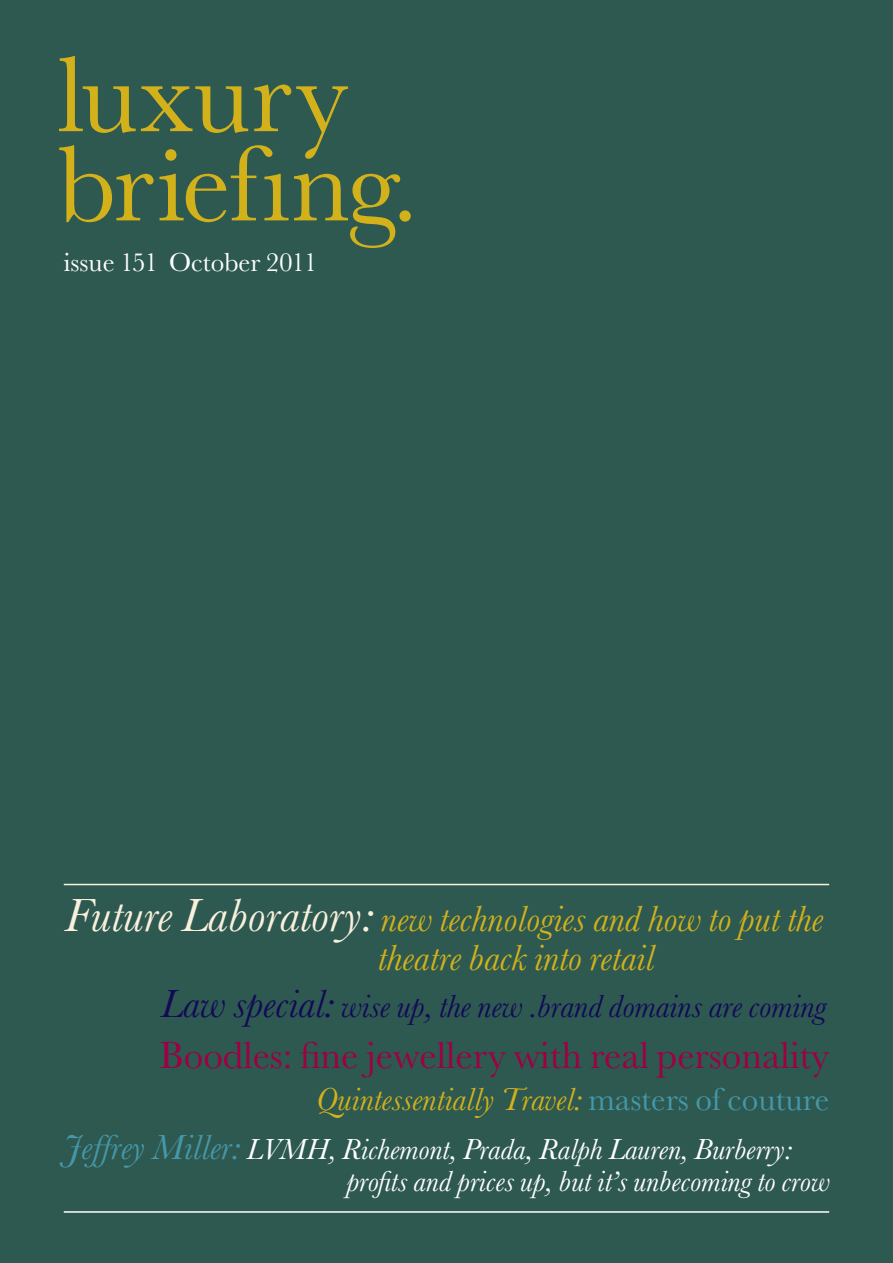
<style>
.page{position:relative;width:893px;height:1263px;background:#2d5951}
.page>*{position:absolute;margin:0;border:0;box-sizing:border-box;transform-origin:0 0}
.t1{font:39px "Baskerville M Rmn";color:#9e0044}
.t2{font:37.5px/39px "Baskerville M Itl";color:#d2b11b}
.t3{font:33px "Baskerville M Itl";color:#140858}
.t4{font:33px "Baskerville M Itl";color:#d2b11b}
.t5{font:30px/31.5px "Baskerville M Itl";color:#fff}
.t6{font:27px "Baskerville M Rmn";color:#fff}
.s1{font-size:48px;color:#f9f0dc}
.s2{font-size:40.5px}
.s3{font-family:"Baskerville M Rmn";color:#4697a8}
.s4{font-size:36px;color:#4697a8}
</style>
<div class="page">
<svg style="left:59px;top:56px;width:352px;height:192px"></svg>
<hr style="left:64px;top:884px;width:765px;height:1px;background:#f9f0dc">
<hr style="left:64px;top:1211px;width:765px;height:2px;background:#fff">
<p class="t6" style="left:64px;top:244px;width:255px">issue 151 October 2011</p>
<p class="t2" style="left:377px;top:902px;width:447px;text-indent:-313px"><span class="s1">Future Laboratory:</span> new technologies and how to put the theatre back into retail</p>
<p class="t3" style="left:160px;top:984px;width:667px"><span class="s2">Law special:</span> wise up, the new .brand domains are coming</p>
<h1 class="t1" style="left:160px;top:1029px;width:671px">Boodles: fine jewellery with real personality</h1>
<p class="t4" style="left:315px;top:1077px;width:516px">Quintessentially Travel: <span class="s3">masters of couture</span></p>
<p class="t5" style="left:346px;top:1136px;width:485px;text-indent:-282px"><span class="s4">Jeffrey Miller:</span> LVMH, Richemont, Prada, Ralph Lauren, Burberry: profits and prices up, but it’s unbecoming to crow</p>
</div>
